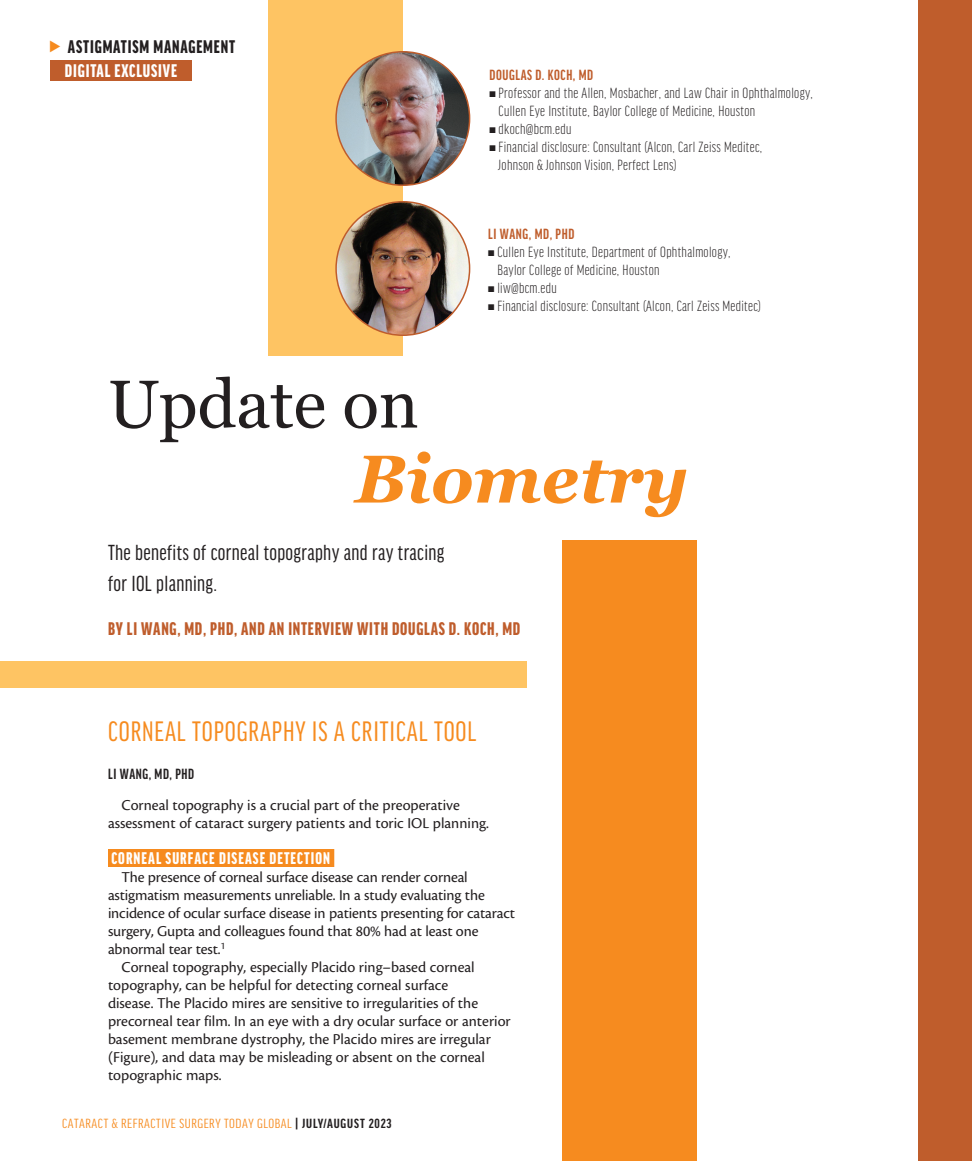
<style>
.page{position:relative;width:972px;height:1161px;background:#fff}
.page>*{position:absolute;margin:0;border:0;box-sizing:border-box;transform-origin:0 0}
.t1{font:67.5px "Georgia";color:#231f20}
.t2{font:italic 700 67.5px "Georgia";color:#f68b1f}
.sidebar_h1{font:30px "Good Headline Pro X Cond News";letter-spacing:.03em;color:#f68b1f}
.deck{font:23.25px/30.8px "Good Headline Pro X Cond News";letter-spacing:.015em;color:#231f20}
.author{font:900 extra-condensed 19.5px "Good Headline Pro";letter-spacing:.04em;color:#bf5d2c}
.t3{font:900 extra-condensed 19.5px "Good Headline Pro";letter-spacing:.045em;color:#231f20}
.t4{font:900 extra-condensed 19.5px "Good Headline Pro";letter-spacing:.045em;color:#fff}
.subhead{font:900 extra-condensed 18px "Good Headline Pro";letter-spacing:.06em;color:#fff}
.body{font:15.75px/18px "Cronos Pro";color:#231f20}
.bio_info{font:300 extra-condensed 15.75px/18px "Good Headline Pro";letter-spacing:.02em;color:#231f20}
.bio_name_no_line{font:700 extra-condensed 15.75px "Good Headline Pro";letter-spacing:.04em;color:#bf5d2c}
.sidebar_author{font:700 extra-condensed 15.75px "Good Headline Pro";letter-spacing:.04em;color:#231f20}
.t5{font:extra-condensed 14.1px "Good Headline Pro";letter-spacing:.035em;color:#f68b1f;scale:1.11 1}
.s1{font-weight:700;color:#231f20}
</style>
<div class="page">
<div style="left:50px;top:60px;width:142px;height:20px;background:#bf5d2c"></div>
<div style="left:108px;top:849px;width:226px;height:18px;background:#f68b1f"></div>
<div style="left:562px;top:540px;width:135px;height:621px;background:#f68b1f"></div>
<div style="left:268px;top:0;width:135px;height:356px;background:#fec463"></div>
<img style="left:336px;top:52px;width:134px;height:133px;border-radius:67px">
<div style="left:918px;top:0;width:54px;height:1161px;background:#bf5d2c"></div>
<img style="left:336px;top:202px;width:134px;height:133px;border-radius:67px">
<div style="left:0;top:662px;width:526px;height:26px;background:#fec463"></div>
<p class="t3" style="left:68px;top:37px;width:169px">ASTIGMATISM MANAGEMENT</p>
<p class="t4" style="left:65px;top:61px;width:114px">DIGITAL EXCLUSIVE</p>
<p class="bio_name_no_line" style="left:489px;top:67px;width:105px">DOUGLAS D. KOCH, MD</p>
<p class="bio_info" style="left:499px;top:84px;width:316px;text-indent:-9px">■ Professor and the Allen, Mosbacher, and Law Chair in Ophthalmology,<br>Cullen Eye Institute, Baylor College of Medicine, Houston</p>
<p class="bio_info" style="left:489px;top:120px;width:84px">■ dkoch@bcm.edu</p>
<p class="bio_info" style="left:499px;top:138px;width:265px;text-indent:-9px">■ Financial disclosure: Consultant (Alcon, Carl Zeiss Meditec,<br>Johnson &amp; Johnson Vision, Perfect Lens)</p>
<p class="bio_name_no_line" style="left:488px;top:226px;width:88px">LI WANG, MD, PHD</p>
<p class="bio_info" style="left:497px;top:243px;width:235px;text-indent:-9px">■ Cullen Eye Institute, Department of Ophthalmology,<br>Baylor College of Medicine, Houston</p>
<p class="bio_info" style="left:488px;top:279px;width:70px">■ liw@bcm.edu</p>
<p class="bio_info" style="left:488px;top:297px;width:274px">■ Financial disclosure: Consultant (Alcon, Carl Zeiss Meditec)</p>
<p class="t1" style="left:108px;top:355px;width:312px">Update on</p>
<p class="t2" style="left:355px;top:429px;width:335px">Biometry</p>
<p class="deck" style="left:108px;top:538px;width:338px">The benefits of corneal topography and ray tracing for IOL planning.</p>
<p class="author" style="left:108px;top:619px;width:414px">BY LI WANG, MD, PHD, AND AN INTERVIEW WITH DOUGLAS D. KOCH, MD</p>
<p class="sidebar_h1" style="left:108px;top:717px;width:370px">CORNEAL TOPOGRAPHY IS A CRITICAL TOOL</p>
<p class="sidebar_author" style="left:108px;top:766px;width:88px">LI WANG, MD, PHD</p>
<p class="body" style="left:108px;top:796px;width:382px;text-indent:14px">Corneal topography is a crucial part of the preoperative assessment of cataract surgery patients and toric IOL planning.</p>
<p class="subhead" style="left:111px;top:849px;width:220px">CORNEAL SURFACE DISEASE DETECTION</p>
<p class="body" style="left:108px;top:868px;width:409px;text-indent:14px">The presence of corneal surface disease can render corneal astigmatism measurements unreliable. In a study evaluating the incidence of ocular surface disease in patients presenting for cataract surgery, Gupta and colleagues found that 80% had at least one abnormal tear test.<sup>1</sup></p>
<p class="body" style="left:108px;top:958px;width:404px;text-indent:14px">Corneal topography, especially Placido ring–based corneal topography, can be helpful for detecting corneal surface<br>disease. The Placido mires are sensitive to irregularities of the precorneal tear film. In an eye with a dry ocular surface or anterior basement membrane dystrophy, the Placido mires are irregular (Figure), and data may be misleading or absent on the corneal topographic maps.</p>
<p class="t5" style="left:62px;top:1117px;width:298px">CATARACT &amp; REFRACTIVE SURGERY TODAY GLOBAL <span class="s1">| JULY/AUGUST 2023</span></p>
</div>
